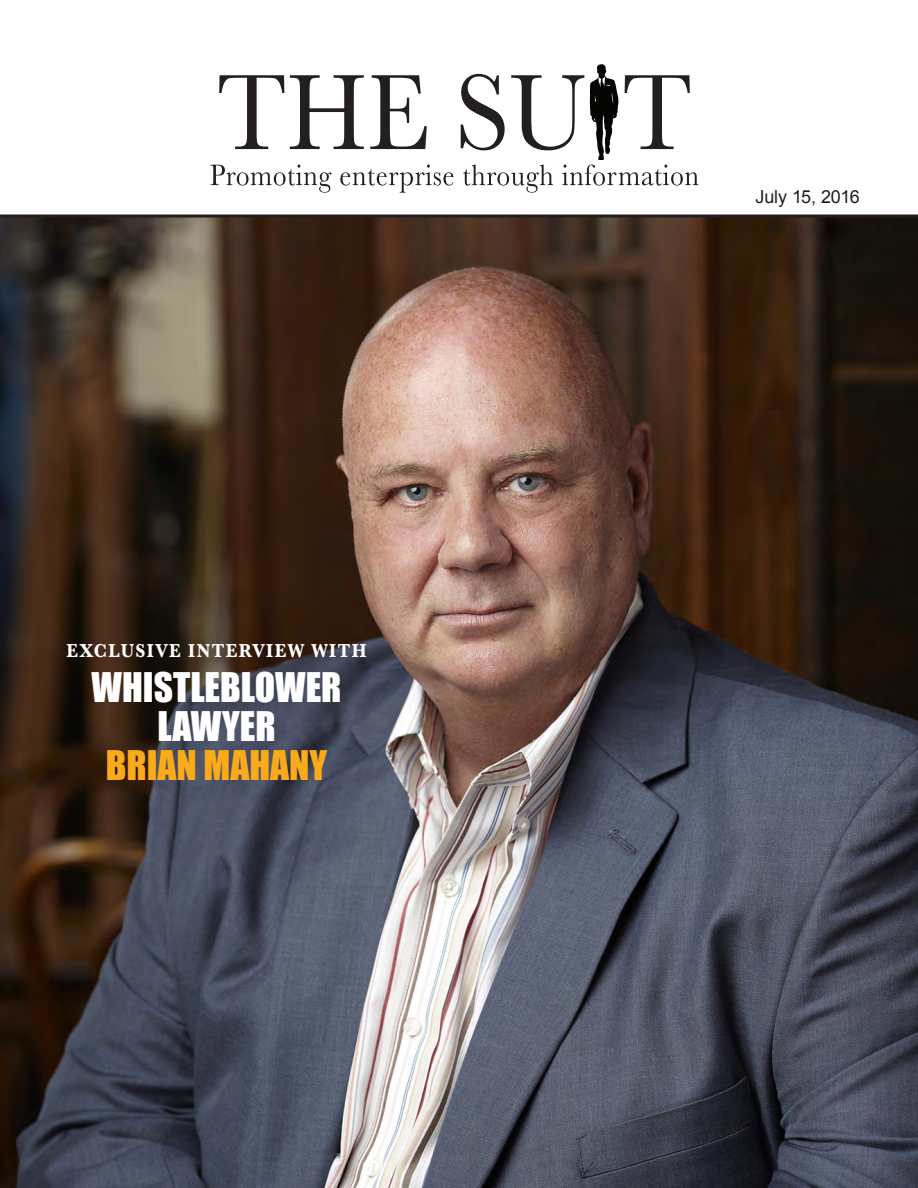
<style>
.page{position:relative;width:918px;height:1188px;background:#fff}
.page>*{position:absolute;margin:0;border:0;box-sizing:border-box;transform-origin:0 0}
.t1{font:37.5px/39px "Impact";color:#fff;text-align:center}
.t2{font:37.5px "Impact";color:#fbaa19}
.t3{font:700 19.5px "Baskerville";letter-spacing:.08em;color:#fff;scale:.9 1}
.t4{font:18px "Arial";letter-spacing:-.01em;color:#231f20}
</style>
<div class="page">
<img style="left:0;top:218px;width:918px;height:970px">
<svg style="left:219px;top:75px;width:65px;height:74px"></svg>
<svg style="left:290px;top:75px;width:74px;height:74px"></svg>
<svg style="left:370px;top:75px;width:57px;height:74px"></svg>
<svg style="left:211px;top:165px;width:121px;height:28px"></svg>
<svg style="left:340px;top:165px;width:113px;height:28px"></svg>
<svg style="left:461px;top:64px;width:237px;height:129px"></svg>
<svg style="left:0;top:214px;width:918px;height:4px;background:#46403f"></svg>
<hr style="left:671px;top:215px;width:247px;height:2px;background:#231f20">
<p class="t3" style="left:66px;top:637px;width:335px">EXCLUSIVE INTERVIEW WITH</p>
<h1 class="t1" style="left:92px;top:667px;width:251px">WHISTLEBLOWER<br>LAWYER</h1>
<h1 class="t2" style="left:106px;top:736px;width:223px">BRIAN MAHANY</h1>
<p class="t4" style="left:755px;top:185px;width:106px">July 15, 2016</p>
</div>
